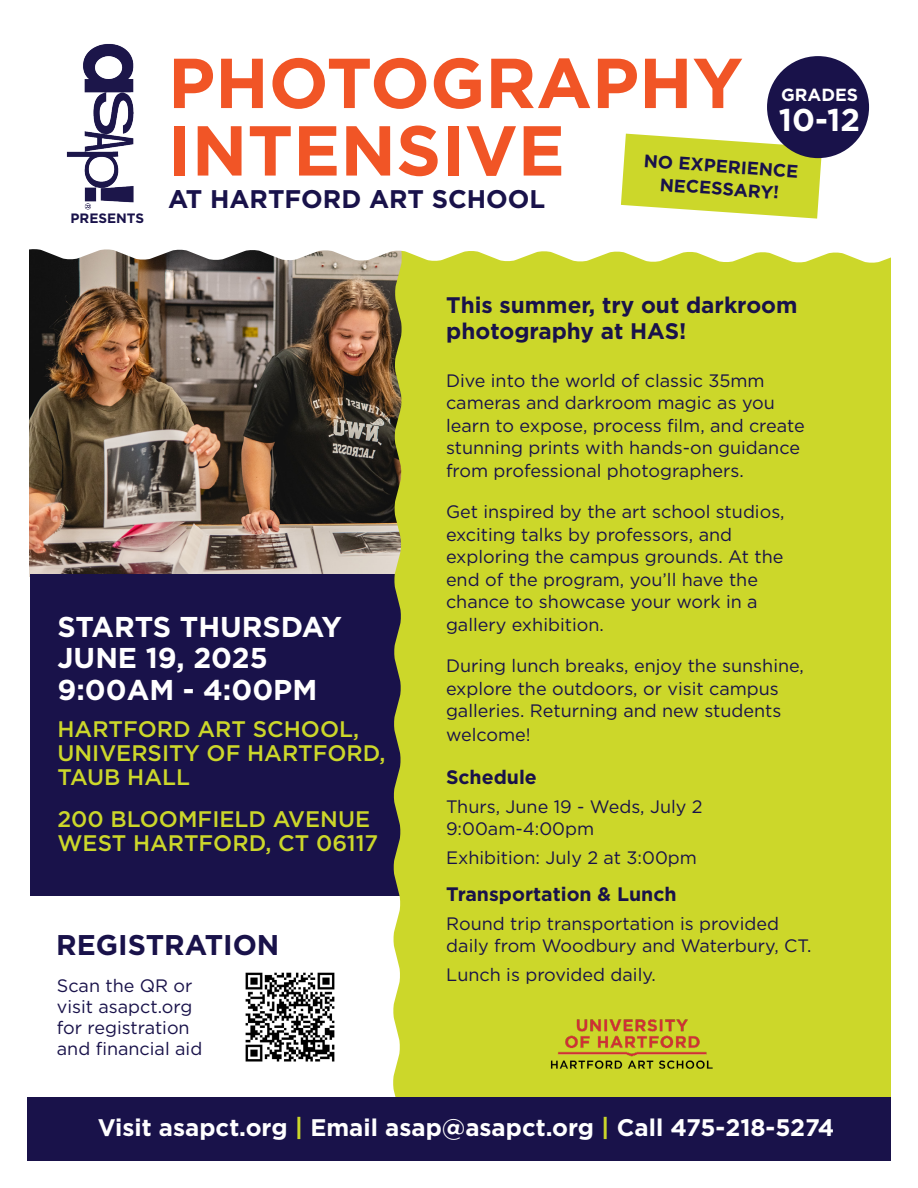
<style>
.page{position:relative;width:918px;height:1188px;background:#fff}
.page>*{position:absolute;margin:0;border:0;box-sizing:border-box;transform-origin:0 0}
.t1{font:700 70.5px/67.5px "Gotham";color:#f15526}
.t2{font:700 31.5px "Gotham";color:#fff}
.t3{font:700 28.65px/31.5px "Gotham";color:#fff}
.t4{font:700 28.5px "Gotham";color:#19124a}
.t5{font:700 25.5px "Gotham";color:#19124a}
.t6{font:700 24px "Gotham";color:#fff}
.t7{font:500 22.5px/24px "Gotham";color:#ccd72a}
.t8{font:700 22.5px/25.5px "Gotham";color:#19124a}
.t9{font:700 19.5px "Gotham";color:#19124a}
.t10{font:18px/22.5px "Gotham";color:#19124a}
.t11{font:700 18px "Gotham";color:#19124a}
.t12{font:700 17.55px "Gotham";color:#fff}
.t13{font:700 13.5px "Gotham";color:#19124a}
.s1{color:#ccd72a}
</style>
<div class="page">
<img style="left:30px;top:263px;width:363px;height:312px">
<div style="left:420px;top:251px;width:471px;height:846px;background:#ccd72a"></div>
<div style="left:30px;top:575px;width:363px;height:321px;background:#19124a"></div>
<svg style="left:393px;top:263px;width:27px;height:834px;background:#bbc334"></svg>
<div style="left:27px;top:1097px;width:864px;height:64px;background:#19124a"></div>
<svg style="left:29px;top:204px;width:862px;height:59px"></svg>
<img style="left:65px;top:44px;width:77px;height:171px">
<svg style="left:621px;top:134px;width:201px;height:85px;background:#d3dd4b"></svg>
<div style="left:767px;top:56px;width:102px;height:102px;background:#19124a;border-radius:50%"></div>
<img style="left:550px;top:1019px;width:163px;height:50px">
<img style="left:245px;top:972px;width:90px;height:90px">
<p class="t13" style="left:70px;top:210px;width:75px">PRESENTS</p>
<p class="t1" style="left:168px;top:49px;width:577px">PHOTOGRAPHY<br>INTENSIVE</p>
<p class="t5" style="left:168px;top:182px;width:379px">AT HARTFORD ART SCHOOL</p>
<p class="t12" style="left:781px;top:83px;width:79px">GRADES</p>
<p class="t2" style="left:779px;top:99px;width:83px">10-12</p>
<p class="t11" style="left:645px;top:149px;width:156px;rotate:4deg">NO EXPERIENCE</p>
<p class="t11" style="left:661px;top:172px;width:121px;rotate:4deg">NECESSARY!</p>
<p class="t3" style="left:57px;top:611px;width:286px">STARTS THURSDAY<br>JUNE 19, 2025<br>9:00AM - 4:00PM</p>
<p class="t7" style="left:57px;top:717px;width:330px">HARTFORD ART SCHOOL,<br>UNIVERSITY OF HARTFORD,<br>TAUB HALL</p>
<p class="t7" style="left:57px;top:807px;width:322px">200 BLOOMFIELD AVENUE<br>WEST HARTFORD, CT 06117</p>
<p class="t4" style="left:56px;top:926px;width:225px">REGISTRATION</p>
<p class="t10" style="left:57px;top:974px;width:137px">Scan the QR or</p>
<p class="t10" style="left:57px;top:995px;width:137px">visit asapct.org</p>
<p class="t10" style="left:57px;top:1016px;width:134px">for registration</p>
<p class="t10" style="left:57px;top:1037px;width:147px">and financial aid</p>
<p class="t8" style="left:446px;top:292px;width:353px">This summer, try out darkroom photography at HAS!</p>
<p class="t10" style="left:446px;top:369px;width:360px">Dive into the world of classic 35mm cameras and darkroom magic as you learn to expose, process film, and create stunning prints with hands-on guidance from professional photographers.</p>
<p class="t10" style="left:446px;top:500px;width:340px">Get inspired by the art school studios, exciting talks by professors, and exploring the campus grounds. At the end of the program, you’ll have the chance to showcase your work in a gallery exhibition.</p>
<p class="t10" style="left:446px;top:654px;width:360px;line-height:23px">During lunch breaks, enjoy the sunshine, explore the outdoors, or visit campus galleries. Returning and new students welcome!</p>
<p class="t9" style="left:446px;top:764px;width:92px">Schedule</p>
<p class="t10" style="left:446px;top:795px;width:258px">Thurs, June 19 - Weds, July 2<br>9:00am-4:00pm</p>
<p class="t10" style="left:446px;top:846px;width:252px">Exhibition: July 2 at 3:00pm</p>
<p class="t9" style="left:446px;top:881px;width:232px">Transportation &amp; Lunch</p>
<p class="t10" style="left:446px;top:912px;width:367px">Round trip transportation is provided daily from Woodbury and Waterbury, CT.</p>
<p class="t10" style="left:446px;top:963px;width:211px">Lunch is provided daily.</p>
<p class="t6" style="left:98px;top:1111px;width:738px">Visit asapct.org <span class="s1">|</span> Email asap@asapct.org <span class="s1">|</span> Call 475-218-5274</p>
</div>
